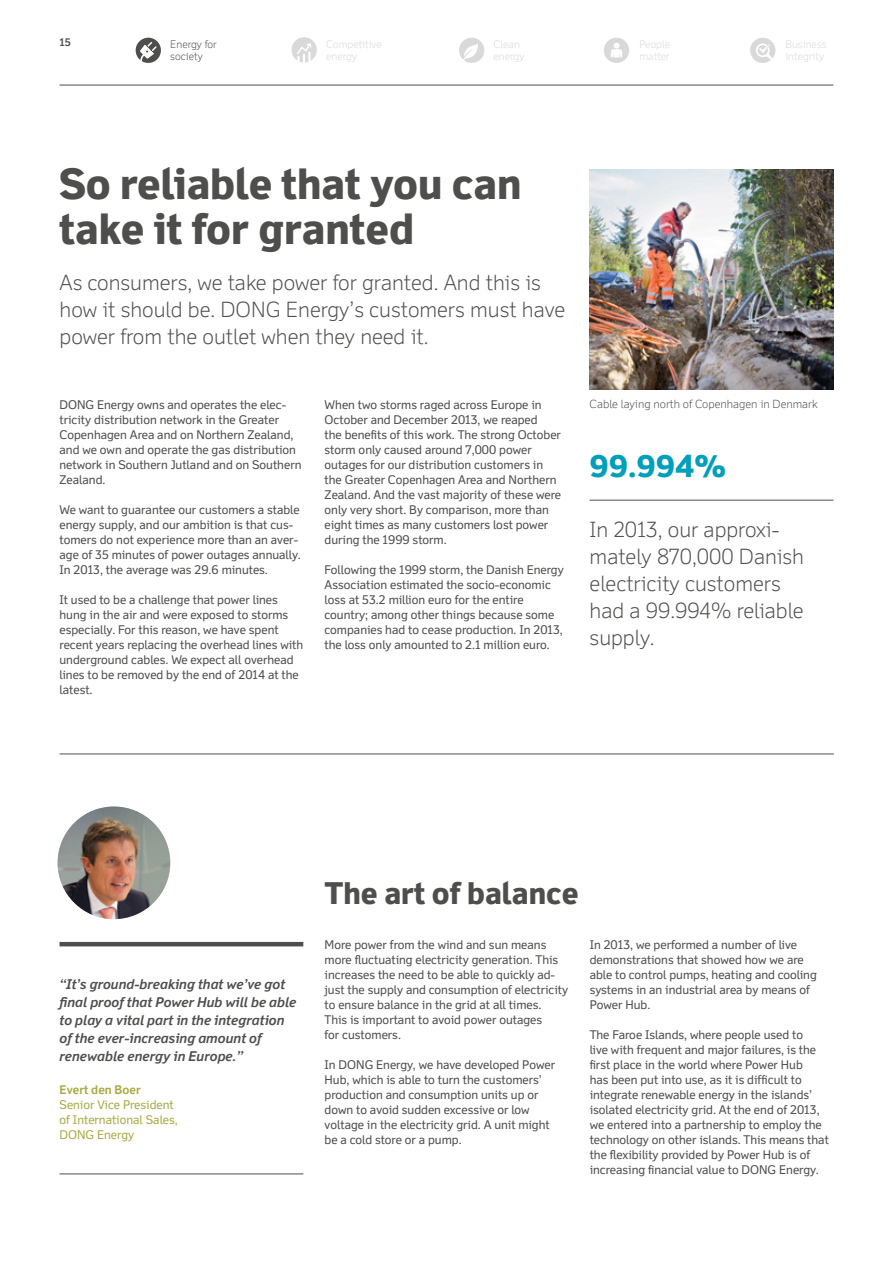
<style>
.page{position:relative;width:893px;height:1263px;background:#fff}
.page>*{position:absolute;margin:0;border:0;box-sizing:border-box;transform-origin:0 0}
.t1{font:800 42px/45px "Felbridge DONG Energy";color:#4e4e4d}
.t2{font:800 30px "Felbridge DONG Energy";color:#4e4e4d}
.t3{font:800 30px "Felbridge DONG Energy";color:#009fbb}
.t4{font:300 21px/27px "Felbridge DONG Energy";color:#4e4e4d}
.t5{font:italic 700 13.5px/18px "Felbridge DONG Energy";color:#4e4e4d}
.t6{font:12px/15px "Felbridge DONG Energy";color:#4e4e4d}
.t7{font:12px/15px "Felbridge DONG Energy";color:#a8ab42}
.t8{font:700 12px "Felbridge DONG Energy";color:#a8ab42}
.t9{font:300 11.25px "Felbridge DONG Energy";color:#4e4e4d}
.t10{font:300 10.5px/12px "Felbridge DONG Energy";color:#d9d9da}
.t11{font:300 10.5px/12px "Felbridge DONG Energy";color:#4e4e4d}
.t12{font:700 10.5px "Felbridge DONG Energy";color:#4e4e4d}
</style>
<div class="page">
<hr style="left:60px;top:85px;width:773px;height:1px;background:#4e4e4d">
<div style="left:136px;top:38px;width:25px;height:25px;background:#4e4e4d;border-radius:50%"></div>
<svg style="left:140px;top:42px;width:17px;height:20px"></svg>
<div style="left:459px;top:38px;width:25px;height:25px;background:#d9d9da;border-radius:50%"></div>
<svg style="left:463px;top:44px;width:15px;height:17px"></svg>
<div style="left:292px;top:37px;width:25px;height:26px;background:#d9d9da;border-radius:50%"></div>
<svg style="left:297px;top:43px;width:15px;height:20px"></svg>
<div style="left:604px;top:38px;width:25px;height:25px;background:#d9d9da;border-radius:50%"></div>
<svg style="left:611px;top:43px;width:11px;height:14px"></svg>
<div style="left:750px;top:38px;width:25px;height:25px;background:#d9d9da;border-radius:50%"></div>
<svg style="left:756px;top:43px;width:17px;height:17px"></svg>
<hr style="left:60px;top:942px;width:243px;height:4px;background:#4e4e4d">
<hr style="left:590px;top:500px;width:243px;height:1px;background:#4e4e4d">
<hr style="left:60px;top:1174px;width:243px;height:1px;background:#4e4e4d">
<img style="left:58px;top:806px;width:112px;height:113px;border-radius:56px">
<img style="left:590px;top:169px;width:243px;height:220px">
<hr style="left:60px;top:754px;width:774px;height:1px;background:#4e4e4d">
<p class="t12" style="left:60px;top:36px;width:13px">15</p>
<p class="t11" style="left:170px;top:38px;width:48px">Energy for society</p>
<p class="t10" style="left:494px;top:38px;width:33px">Clean energy</p>
<p class="t10" style="left:326px;top:38px;width:57px">Competitive energy</p>
<p class="t10" style="left:639px;top:38px;width:32px">People matter</p>
<p class="t10" style="left:785px;top:38px;width:43px">Business integrity</p>
<h1 class="t1" style="left:60px;top:161px;width:463px">So reliable that you can take it for granted</h1>
<h3 class="t4" style="left:60px;top:269px;width:507px">As consumers, we take power for granted. And this is how it should be. DONG Energy’s customers must have power from the outlet when they need it.</h3>
<p class="t6" style="left:60px;top:397px;width:243px">DONG Energy owns and operates the elec&shy;tricity distribution network in the Greater Copenhagen Area and on Northern Zealand, and we own and operate the gas distribution network in Southern Jutland and on Southern Zealand.</p>
<p class="t6" style="left:60px;top:502px;width:243px">We want to guarantee our customers a stable energy supply, and our ambition is that cus&shy;tomers do not experience more than an aver&shy;age of 35 minutes of power outages annually.<br>In 2013, the average was 29.6 minutes.</p>
<p class="t6" style="left:60px;top:592px;width:245px">It used to be a challenge that power lines hung in the air and were exposed to storms especially. For this reason, we have spent recent years replacing the overhead lines with underground cables. We expect all overhead lines to be removed by the end of 2014 at the latest.</p>
<p class="t6" style="left:325px;top:397px;width:238px">When two storms raged across Europe in October and December 2013, we reaped<br>the benefits of this work. The strong October storm only caused around 7,000 power outages for our distribution customers in the Greater Copenhagen Area and Northern Zealand. And the vast majority of these were only very short. By comparison, more than eight times as many customers lost power during the 1999 storm.</p>
<p class="t6" style="left:325px;top:562px;width:241px">Following the 1999 storm, the Danish Energy Association estimated the socio-economic loss at 53.2 million euro for the entire country; among other things because some companies had to cease production. In 2013, the loss only amounted to 2.1 million euro.</p>
<p class="t9" style="left:590px;top:397px;width:229px">Cable laying north of Copenhagen in Denmark</p>
<h2 class="t3" style="left:590px;top:447px;width:138px">99.994%</h2>
<h3 class="t4" style="left:590px;top:515px;width:216px">In 2013, our approxi&shy;mately 870,000 Danish electricity customers had a 99.994% reliable supply.</h3>
<p class="t5" style="left:60px;top:975px;width:238px">“It’s ground-breaking that we’ve got final proof that Power Hub will be able to play a vital part in the integration of the ever-increasing amount of renewable energy in Europe.”</p>
<p class="t8" style="left:60px;top:1083px;width:83px">Evert den Boer</p>
<p class="t7" style="left:60px;top:1097px;width:120px">Senior Vice President of International Sales,<br>DONG Energy</p>
<h2 class="t2" style="left:325px;top:874px;width:256px">The art of balance</h2>
<p class="t6" style="left:325px;top:937px;width:245px">More power from the wind and sun means more fluctuating electricity generation. This increases the need to be able to quickly ad&shy;just the supply and consumption of electricity to ensure balance in the grid at all times.<br>This is important to avoid power outages<br>for customers.</p>
<p class="t6" style="left:325px;top:1057px;width:232px">In DONG Energy, we have developed Power Hub, which is able to turn the customers’ production and consumption units up or down to avoid sudden excessive or low voltage in the electricity grid. A unit might be a cold store or a pump.</p>
<p class="t6" style="left:590px;top:937px;width:229px">In 2013, we performed a number of live demonstrations that showed how we are able to control pumps, heating and cooling systems in an industrial area by means of Power Hub.</p>
<p class="t6" style="left:590px;top:1027px;width:241px">The Faroe Islands, where people used to<br>live with frequent and major failures, is the first place in the world where Power Hub<br>has been put into use, as it is difficult to integrate renewable energy in the islands’ isolated electricity grid. At the end of 2013, we entered into a partnership to employ the technology on other islands. This means that the flexibility provided by Power Hub is of increasing financial value to DONG Energy.</p>
</div>
